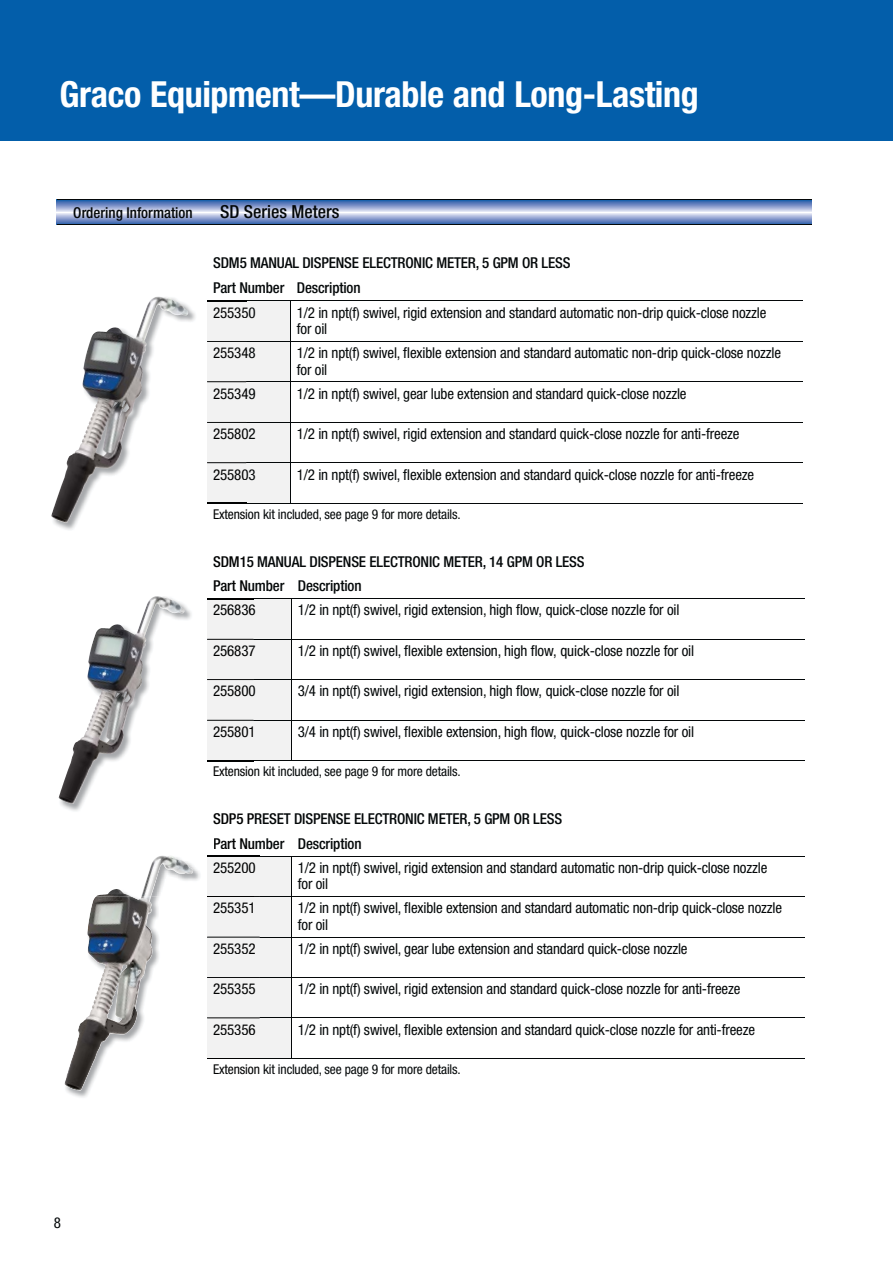
<style>
.page{position:relative;width:893px;height:1263px;background:#fff}
.page>*{position:absolute;margin:0;border:0;box-sizing:border-box;transform-origin:0 0}
.t1{font:700 condensed 36px "Helvetica Neue LT Std";letter-spacing:-.01em;color:#fff}
.t2{font:500 condensed 18px "Helvetica Neue LT Std";color:#040809}
.t3{font:condensed 15px/16.5px "Helvetica Neue LT Std";letter-spacing:-.01em;color:#040809}
.t4{font:500 condensed 15px/24.9px "Helvetica Neue LT Std";letter-spacing:-.01em;color:#040809}
.t5{font:condensed 15px "Helvetica Neue LT Std";letter-spacing:-.01em;color:#010202}
.t6{font:condensed 13.5px "Helvetica Neue LT Std";letter-spacing:-.01em;color:#040809}
.s1{font-weight:400;color:#010202}
.s2{font-weight:400}
.s3{color:#040809}
.s4{color:#010202}
</style>
<div class="page">
<svg style="left:57px;top:201px;width:754px;height:23px;background:#92a6d2"></svg>
<hr style="left:57px;top:200px;width:755px;height:1px;background:#040809">
<hr style="left:57px;top:224px;width:755px;height:1px;background:#040809">
<div style="left:0;top:0;width:893px;height:140px;background:#035eaa"></div>
<div style="left:246px;top:302px;width:44px;height:201px;background:#f2f2f2"></div>
<hr style="left:207px;top:301px;width:595px;height:1px;background:#040809">
<hr style="left:290px;top:301px;width:1px;height:40px;background:#040809">
<hr style="left:207px;top:341px;width:595px;height:1px;background:#040809">
<hr style="left:290px;top:342px;width:1px;height:39px;background:#040809">
<hr style="left:207px;top:381px;width:595px;height:1px;background:#040809">
<hr style="left:290px;top:382px;width:1px;height:40px;background:#040809">
<hr style="left:207px;top:422px;width:595px;height:1px;background:#040809">
<hr style="left:290px;top:423px;width:1px;height:39px;background:#040809">
<hr style="left:207px;top:462px;width:595px;height:1px;background:#040809">
<hr style="left:290px;top:463px;width:1px;height:40px;background:#040809">
<hr style="left:207px;top:503px;width:595px;height:1px;background:#040809">
<hr style="left:207px;top:598px;width:598px;height:1px;background:#040809">
<hr style="left:207px;top:639px;width:598px;height:1px;background:#040809">
<hr style="left:207px;top:679px;width:598px;height:1px;background:#040809">
<hr style="left:207px;top:720px;width:598px;height:1px;background:#040809">
<hr style="left:207px;top:760px;width:598px;height:1px;background:#040809">
<svg style="left:292px;top:1017px;width:513px;height:1px"></svg>
<hr style="left:207px;top:1058px;width:598px;height:1px;background:#040809">
<hr style="left:207px;top:856px;width:598px;height:1px;background:#040809">
<hr style="left:207px;top:896px;width:598px;height:1px;background:#040809">
<hr style="left:207px;top:937px;width:598px;height:1px;background:#040809">
<hr style="left:207px;top:977px;width:598px;height:1px;background:#040809">
<hr style="left:207px;top:1018px;width:598px;height:1px;background:#040809">
<img style="left:51px;top:297px;width:195px;height:233px">
<div style="left:207px;top:301px;width:39px;height:203px;background:#f2f2f2"></div>
<img style="left:207px;top:341px;width:39px;height:1px">
<img style="left:207px;top:381px;width:39px;height:1px">
<img style="left:207px;top:422px;width:39px;height:1px">
<img style="left:207px;top:462px;width:39px;height:1px">
<img style="left:214px;top:307px;width:32px;height:11px">
<img style="left:214px;top:347px;width:32px;height:11px">
<img style="left:214px;top:388px;width:32px;height:11px">
<img style="left:214px;top:428px;width:32px;height:11px">
<img style="left:214px;top:469px;width:32px;height:11px">
<img style="left:214px;top:509px;width:32px;height:12px">
<img style="left:123px;top:305px;width:35px;height:129px">
<img style="left:65px;top:1019px;width:79px;height:79px">
<div style="left:207px;top:857px;width:85px;height:201px;background:#f2f2f2"></div>
<img style="left:214px;top:903px;width:39px;height:10px">
<img style="left:214px;top:943px;width:41px;height:11px">
<img style="left:214px;top:984px;width:41px;height:10px">
<img style="left:214px;top:1024px;width:41px;height:11px">
<img style="left:58px;top:600px;width:195px;height:296px">
<div style="left:207px;top:599px;width:85px;height:161px;background:#f2f2f2"></div>
<img style="left:207px;top:639px;width:46px;height:1px">
<img style="left:207px;top:679px;width:46px;height:1px">
<img style="left:207px;top:720px;width:46px;height:1px">
<img style="left:207px;top:760px;width:46px;height:1px">
<img style="left:214px;top:605px;width:39px;height:11px">
<img style="left:214px;top:645px;width:39px;height:11px">
<img style="left:214px;top:686px;width:39px;height:11px">
<img style="left:214px;top:726px;width:39px;height:11px">
<img style="left:214px;top:767px;width:39px;height:12px">
<img style="left:214px;top:813px;width:39px;height:13px">
<img style="left:214px;top:838px;width:39px;height:11px">
<img style="left:150px;top:596px;width:23px;height:4px">
<img style="left:207px;top:599px;width:39px;height:1px">
<img style="left:121px;top:856px;width:132px;height:40px">
<img style="left:207px;top:896px;width:46px;height:1px">
<img style="left:214px;top:862px;width:39px;height:11px">
<img style="left:141px;top:855px;width:52px;height:41px">
<img style="left:124px;top:603px;width:33px;height:122px">
<h1 class="t1" style="left:60px;top:81px;width:641px">Graco Equipment—Durable and Long-Lasting</h1>
<p class="t4" style="left:73px;top:201px;width:121px">Ordering Information</p>
<p class="t2" style="left:220px;top:205px;width:121px">SD Series Meters</p>
<p class="t4" style="left:213px;top:251px;width:359px">SDM5 MANUAL DISPENSE ELECTRONIC METER, 5 GPM OR LESS<br>Part Number Description<br><span class="s1">25535</span><span class="s2">0</span></p>
<p class="t3" style="left:297px;top:305px;width:471px">1/2 in npt(f) swivel, rigid extension and standard automatic non-drip quick-close nozzle for oil</p>
<p class="t3" style="left:54px;top:1216px;width:9px">8</p>
<p class="t5" style="left:213px;top:347px;width:44px">25534<span class="s3">8</span></p>
<p class="t3" style="left:297px;top:346px;width:486px">1/2 in npt(f) swivel, flexible extension and standard automatic non-drip quick-close nozzle for oil</p>
<p class="t5" style="left:213px;top:388px;width:44px">25534<span class="s3">9</span></p>
<p class="t3" style="left:297px;top:386px;width:391px">1/2 in npt(f) swivel, gear lube extension and standard quick-close nozzle</p>
<p class="t5" style="left:213px;top:428px;width:44px">25580<span class="s3">2</span></p>
<p class="t3" style="left:297px;top:427px;width:444px">1/2 in npt(f) swivel, rigid extension and standard quick-close nozzle for anti-freeze</p>
<p class="t5" style="left:213px;top:469px;width:44px">25580<span class="s3">3</span></p>
<p class="t3" style="left:297px;top:467px;width:459px">1/2 in npt(f) swivel, flexible extension and standard quick-close nozzle for anti-freeze</p>
<p class="t6" style="left:213px;top:509px;width:249px"><span class="s4">Extensi</span>on kit included, see page 9 for more details.</p>
<p class="t4" style="left:213px;top:550px;width:373px"><span class="s4">SDM1</span>5 MANUAL DISPENSE ELECTRONIC METER, 14 GPM OR LESS</p>
<p class="t4" style="left:213px;top:575px;width:150px"><span class="s4">Part N</span>umber Description</p>
<p class="t3" style="left:298px;top:603px;width:383px">1/2 in npt(f) swivel, rigid extension, high flow, quick-close nozzle for oil</p>
<p class="t3" style="left:298px;top:644px;width:398px">1/2 in npt(f) swivel, flexible extension, high flow, quick-close nozzle for oil</p>
<p class="t3" style="left:298px;top:684px;width:383px">3/4 in npt(f) swivel, rigid extension, high flow, quick-close nozzle for oil</p>
<p class="t3" style="left:298px;top:725px;width:398px">3/4 in npt(f) swivel, flexible extension, high flow, quick-close nozzle for oil</p>
<p class="t6" style="left:213px;top:767px;width:249px"><span class="s4">Extensio</span>n kit included, see page 9 for more details.</p>
<p class="t4" style="left:213px;top:807px;width:351px"><span class="s4">SDP5 P</span>RESET DISPENSE ELECTRONIC METER, 5 GPM OR LESS</p>
<p class="t4" style="left:213px;top:832px;width:150px"><span class="s4">Part Nu</span>mber Description</p>
<p class="t3" style="left:298px;top:860px;width:471px">1/2 in npt(f) swivel, rigid extension and standard automatic non-drip quick-close nozzle</p>
<p class="t3" style="left:298px;top:873px;width:486px;line-height:24px">for oil<br>1/2 in npt(f) swivel, flexible extension and standard automatic non-drip quick-close nozzle</p>
<p class="t3" style="left:298px;top:914px;width:391px;line-height:24px">for oil<br>1/2 in npt(f) swivel, gear lube extension and standard quick-close nozzle</p>
<p class="t3" style="left:298px;top:982px;width:444px">1/2 in npt(f) swivel, rigid extension and standard quick-close nozzle for anti-freeze</p>
<p class="t3" style="left:298px;top:1022px;width:459px">1/2 in npt(f) swivel, flexible extension and standard quick-close nozzle for anti-freeze</p>
<p class="t6" style="left:213px;top:1064px;width:249px"><span class="s4">Extension</span> kit included, see page 9 for more details.</p>
<p class="t5" style="left:213px;top:605px;width:44px">256836</p>
<p class="t5" style="left:213px;top:645px;width:44px">256837</p>
<p class="t5" style="left:213px;top:686px;width:44px">255800</p>
<p class="t5" style="left:213px;top:726px;width:44px">255801</p>
<p class="t5" style="left:213px;top:862px;width:44px">255200</p>
<p class="t5" style="left:213px;top:902px;width:44px">255351</p>
<p class="t5" style="left:213px;top:943px;width:44px">255352</p>
<p class="t5" style="left:213px;top:983px;width:44px">255355</p>
<p class="t5" style="left:213px;top:1024px;width:44px">255356</p>
</div>
